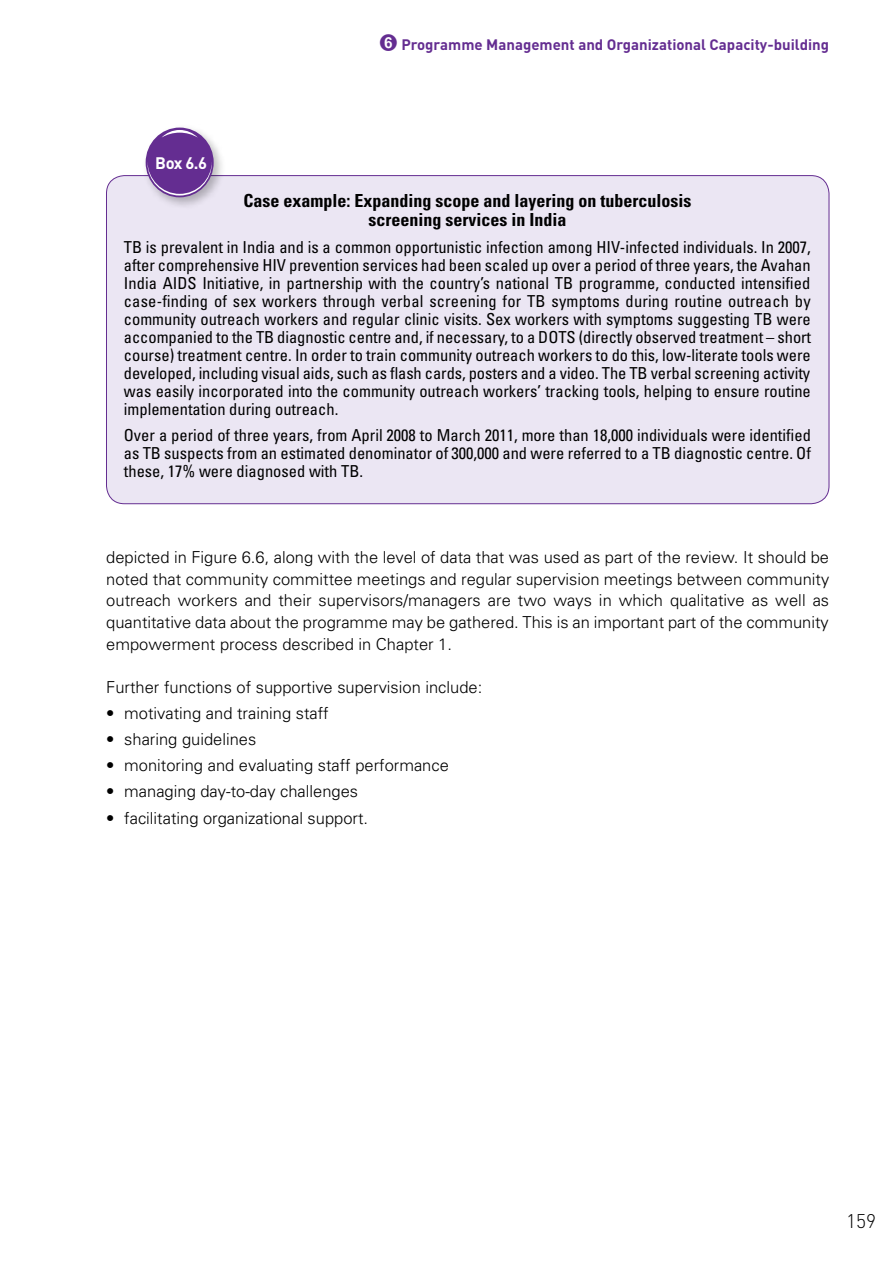
<style>
.page{position:relative;width:893px;height:1263px;background:#fff}
.page>*{position:absolute;margin:0;border:0;box-sizing:border-box;transform-origin:0 0}
.t1{font:300 19.5px "DIN";color:#000}
.t2{font:700 condensed 18px/19.5px "Univers";color:#000;text-align:center}
.t3{font:condensed 16.5px/18px "Univers";color:#000;text-align:justify}
.t4{font:300 16.5px/21.8px "Univers";color:#000;text-align:justify}
.t5{font:700 16.5px "DIN";color:#fff}
.t6{font:700 15px "DIN";color:#642d91}
</style>
<div class="page">
<div style="left:106px;top:176px;width:723px;height:328px;background:#ebe6f3;border-radius:18px"></div>
<div style="left:142px;top:124px;width:84px;height:85px;background:#000;opacity:.26"></div>
<div style="left:146px;top:128px;width:68px;height:69px;background:#642d91;border-radius:50%"></div>
<svg style="left:147px;top:162px;width:65px;height:34px"></svg>
<svg style="left:162px;top:130px;width:36px;height:8px"></svg>
<p class="t5" style="left:155px;top:152px;width:53px">Box 6.6</p>
<p class="t6" style="left:401px;top:34px;width:429px">Programme Management and Organizational Capacity-building</p>
<p class="t2" style="left:243px;top:190px;width:449px">Case example: Expanding scope and layering on tuberculosis screening services in India</p>
<p class="t3" style="left:124px;top:238px;width:689px">TB is prevalent in India and is a common opportunistic infection among HIV-infected individuals. In 2007, after comprehensive HIV prevention services had been scaled up over a period of three years, the Avahan India AIDS Initiative, in partnership with the country’s national TB programme, conducted intensified case-finding of sex workers through verbal screening for TB symptoms during routine outreach by community outreach workers and regular clinic visits. Sex workers with symptoms suggesting TB were accompanied to the TB diagnostic centre and, if necessary, to a DOTS (directly observed treatment – short course) treatment centre. In order to train community outreach workers to do this, low-literate tools were developed, including visual aids, such as flash cards, posters and a video. The TB verbal screening activity was easily incorporated into the community outreach workers’ tracking tools, helping to ensure routine implementation during outreach.</p>
<p class="t3" style="left:124px;top:426px;width:689px">Over a period of three years, from April 2008 to March 2011, more than 18,000 individuals were identified as TB suspects from an estimated denominator of 300,000 and were referred to a TB diagnostic centre. Of these, 17% were diagnosed with TB.</p>
<p class="t4" style="left:106px;top:546px;width:724px">depicted in Figure 6.6, along with the level of data that was used as part of the review. It should be noted that community committee meetings and regular supervision meetings between community outreach workers and their supervisors/managers are two ways in which qualitative as well as quantitative data about the programme may be gathered. This is an important part of the community empowerment process described in Chapter 1.</p>
<p class="t4" style="left:106px;top:676px;width:377px">Further functions of supportive supervision include:</p>
<p class="t4" style="left:106px;top:702px;width:224px">• motivating and training staff</p>
<p class="t4" style="left:106px;top:728px;width:152px">• sharing guidelines</p>
<p class="t4" style="left:106px;top:754px;width:344px">• monitoring and evaluating staff performance</p>
<p class="t4" style="left:106px;top:780px;width:253px">• managing day-to-day challenges</p>
<p class="t4" style="left:106px;top:806px;width:263px">• facilitating organizational support.</p>
<p class="t1" style="left:846px;top:1209px;width:32px">159</p>
</div>
